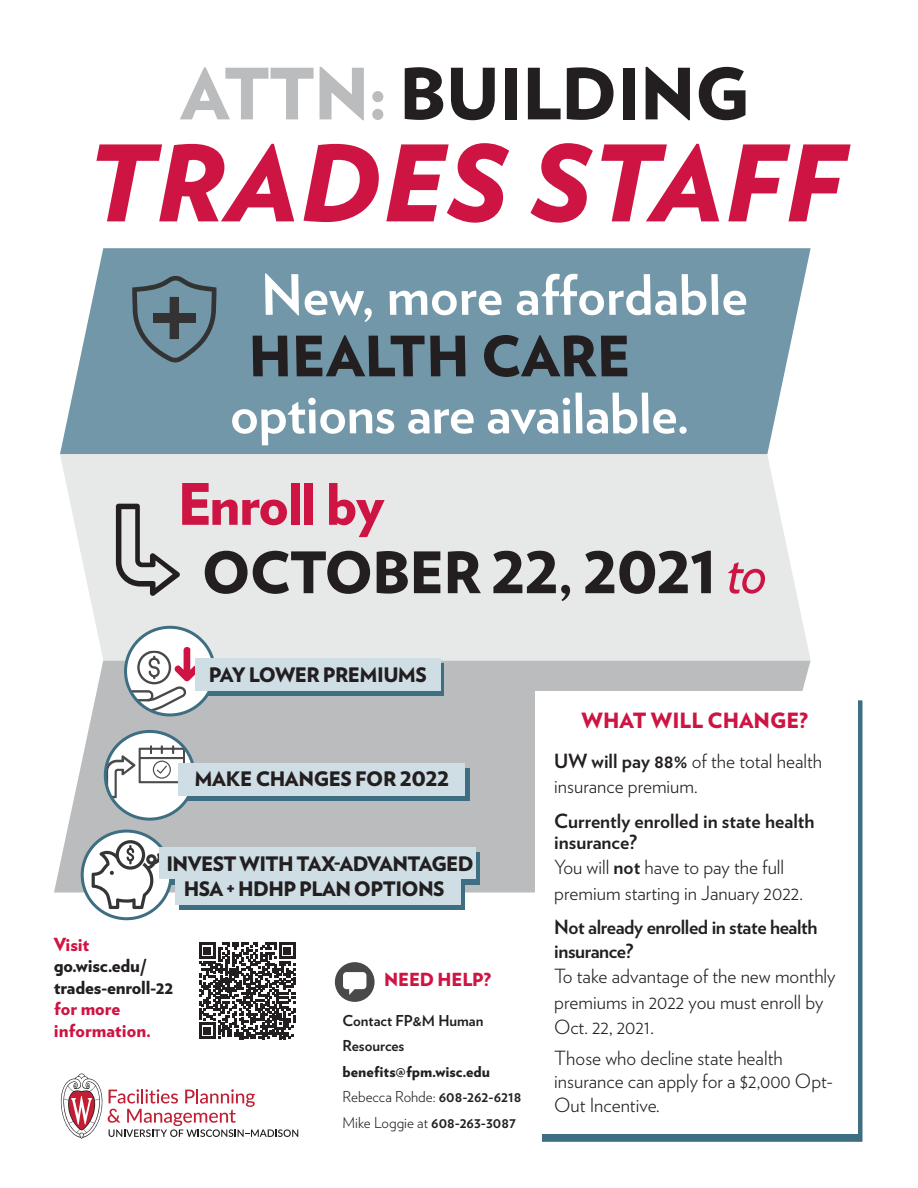
<style>
.page{position:relative;width:918px;height:1188px;background:#fff}
.page>*{position:absolute;margin:0;border:0;box-sizing:border-box;transform-origin:0 0}
.t1{font:italic 900 105px "Verlag";letter-spacing:.01em;color:#ce1443}
.t2{font:900 70.5px "Verlag";letter-spacing:-.01em;color:#231f20}
.t3{font:900 57px "Verlag";letter-spacing:-.02em;color:#231f20}
.t4{font:900 57px "Verlag";letter-spacing:-.02em;color:#ce1443}
.t5{font:700 55.5px "Verlag";color:#fff}
.t6{font:900 55.5px "Verlag";color:#231f20}
.t7{font:900 21px "Verlag";color:#ce1443}
.t8{font:900 19.95px/25.5px "Verlag";letter-spacing:-.03em;color:#231f20;text-align:center}
.t9{font:300 19.5px/25.5px "Verlag";color:#231f20}
.t10{font:700 19.5px/21px "Verlag";letter-spacing:-.015em;color:#231f20}
.t11{font:900 18px/21.6px "Verlag";letter-spacing:-.01em;color:#231f20}
.t12{font:900 18px "Verlag";letter-spacing:-.01em;color:#ce1443}
.t13{font:300 15px/25.5px "Verlag";color:#231f20}
.t14{font:700 15px/25.5px "Verlag";color:#231f20}
.s1{color:#babcbe}
.s2{font-weight:400;font-style:italic;color:#ce1443}
.s3{color:#ce1443}
.s4{font-weight:900}
.s5{font-weight:700}
</style>
<div class="page">
<div style="left:60px;top:248px;width:751px;height:206px;background:#7297a9"></div>
<svg style="left:54px;top:660px;width:757px;height:233px;background:#bfc1c3"></svg>
<div style="left:60px;top:454px;width:751px;height:206px;background:#e7e8e8"></div>
<svg style="left:335px;top:962px;width:40px;height:40px"></svg>
<svg style="left:116px;top:504px;width:64px;height:93px;background:#b9b9b9"></svg>
<svg style="left:132px;top:275px;width:85px;height:88px;background:#668493"></svg>
<div style="left:170px;top:297px;width:9px;height:42px;background:#333"></div>
<div style="left:153px;top:313px;width:42px;height:10px;background:#333"></div>
<div style="left:540px;top:699px;width:324px;height:444px;background:#3d6e82;border:2px solid #fff"></div>
<div style="left:535px;top:691px;width:322px;height:443px;background:#fff"></div>
<svg style="left:199px;top:943px;width:97px;height:96px"></svg>
<svg style="left:60px;top:1074px;width:238px;height:65px"></svg>
<div style="left:199px;top:664px;width:245px;height:32px;background:#3d6e82"></div>
<svg style="left:126px;top:627px;width:88px;height:88px"></svg>
<svg style="left:126px;top:645px;width:73px;height:70px"></svg>
<div style="left:196px;top:659px;width:245px;height:32px;background:#cfdde5"></div>
<svg style="left:186px;top:769px;width:283px;height:32px;background:#537f91"></svg>
<svg style="left:105px;top:731px;width:89px;height:88px"></svg>
<svg style="left:106px;top:745px;width:79px;height:53px"></svg>
<div style="left:104px;top:730px;width:92px;height:91px;border:3px solid #3d6e82;border-radius:50%"></div>
<div style="left:178px;top:763px;width:287px;height:32px;background:#cfdde5"></div>
<div style="left:179px;top:877px;width:286px;height:32px;background:#3d6e82"></div>
<svg style="left:171px;top:852px;width:309px;height:32px"></svg>
<svg style="left:82px;top:831px;width:89px;height:88px"></svg>
<svg style="left:92px;top:840px;width:69px;height:69px"></svg>
<div style="left:81px;top:830px;width:91px;height:90px;border:3px solid #3d6e82;border-radius:50%"></div>
<div style="left:175px;top:873px;width:285px;height:32px;background:#cfdde5"></div>
<div style="left:159px;top:847px;width:316px;height:31px;background:#cfdde5"></div>
<p class="t2" style="left:180px;top:36px;width:571px"><span class="s1">ATTN:</span> BUILDING</p>
<p class="t1" style="left:86px;top:97px;width:759px">TRADES STAFF</p>
<p class="t5" style="left:261px;top:251px;width:490px">New, more affordable</p>
<p class="t6" style="left:249px;top:310px;width:385px">HEALTH CARE</p>
<p class="t5" style="left:230px;top:370px;width:462px">options are available.</p>
<p class="t4" style="left:178px;top:457px;width:208px">Enroll by</p>
<p class="t3" style="left:202px;top:526px;width:567px">OCTOBER 22, 2021 <span class="s2">to</span></p>
<p class="t8" style="left:209px;top:661px;width:220px">PAY LOWER PREMIUMS</p>
<p class="t8" style="left:195px;top:765px;width:256px">MAKE CHANGES FOR 2022</p>
<p class="t8" style="left:166px;top:850px;width:309px">INVEST WITH TAX-ADVANTAGED<br>HSA + HDHP PLAN OPTIONS</p>
<p class="t12" style="left:54px;top:929px;width:37px">Visit</p>
<p class="t11" style="left:54px;top:954px;width:121px">go.wisc.edu/ trades-enroll-22 <span class="s3">for more information.</span></p>
<p class="t12" style="left:384px;top:965px;width:108px">NEED HELP?</p>
<p class="t14" style="left:343px;top:1007px;width:149px">Contact FP&amp;M Human<br>Resources <span class="s4">benefits@fpm.wisc.edu</span></p>
<p class="t13" style="left:343px;top:1083px;width:180px">Rebecca Rohde: <span class="s5">608-262-6218<br></span>Mike Loggie at <span class="s5">608-263-3087</span></p>
<p class="t7" style="left:582px;top:703px;width:228px">WHAT WILL CHANGE?</p>
<p class="t9" style="left:554px;top:747px;width:269px"><span class="s5">UW will pay 88%</span> of the total health insurance premium.</p>
<p class="t10" style="left:554px;top:809px;width:262px">Currently enrolled in state health insurance?</p>
<p class="t9" style="left:554px;top:853px;width:250px">You will <span class="s5">not</span> have to pay the full premium starting in January 2022.</p>
<p class="t10" style="left:554px;top:915px;width:265px;line-height:23.4px">Not already enrolled in state health insurance?</p>
<p class="t9" style="left:554px;top:962px;width:283px">To take advantage of the new monthly premiums in 2022 you must enroll by<br>Oct. 22, 2021.</p>
<p class="t9" style="left:554px;top:1045px;width:280px;line-height:23.4px">Those who decline state health insurance can apply for a $2,000 Opt-<br>Out Incentive.</p>
</div>
